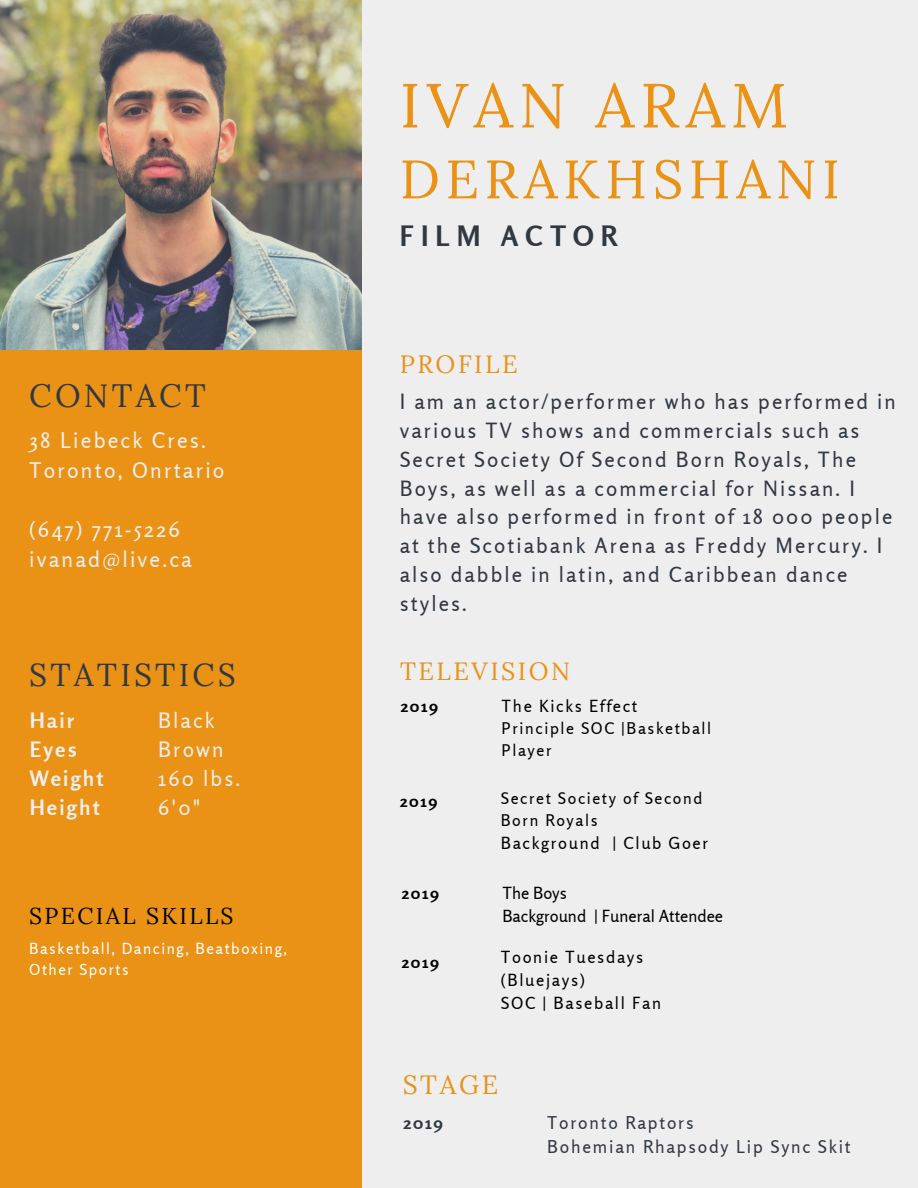
<style>
.page{position:relative;width:918px;height:1188px;background:#eee}
.page>*{position:absolute;margin:0;border:0;box-sizing:border-box;transform-origin:0 0}
.t1{font:62.25px "Lora";letter-spacing:.1em;color:#ea9215}
.t2{font:54px "Lora";letter-spacing:.1em;color:#ea9215}
.t3{font:32.25px "Lora";letter-spacing:.1em;color:#303841}
.t4{font:31.65px "Lora";letter-spacing:.1em;color:#303841}
.t5{font:700 28.05px "Rosario";letter-spacing:.25em;color:#303841}
.t6{font:26.4px "Lora";letter-spacing:.1em;color:#ea9215}
.t7{font:25.05px "Lora";letter-spacing:.1em;color:#ea9215}
.t8{font:24.9px "Lora";letter-spacing:.1em;color:#ea9215}
.t9{font:22.95px "Lora";letter-spacing:.1em;color:#000}
.t10{font:21.6px/29.5px "Rosario";letter-spacing:.1em;color:#eee}
.t11{font:21.15px/29.1px "Rosario";letter-spacing:.1em;color:#eee}
.t12{font:700 21.15px/29.1px "Rosario";letter-spacing:.1em;color:#eee}
.t13{font:20.85px/29px "Rosario";letter-spacing:.1em;color:#303841}
.t14{font:17.55px/24.2px "Rosario";letter-spacing:.1em;color:#303841}
.t15{font:700 17.55px "Rosario";color:#303841}
.t16{font:16.65px/22.8px "Rosario";letter-spacing:.1em;color:#000}
.t17{font:16.65px/22.8px "Rosario";color:#000}
.t18{font:700 16.65px "Rosario";letter-spacing:.1em;color:#000}
.t19{font:16.05px/21.6px "Rosario";letter-spacing:.1em;color:#000}
.t20{font:15.3px/21px "Rosario";letter-spacing:.1em;color:#fff}
.s1{color:#eee}
</style>
<div class="page">
<div style="left:0;top:0;width:361px;height:1188px;background:#ea9215"></div>
<img style="left:0;top:0;width:361px;height:350px">
<h3 class="t3" style="left:29px;top:375px;width:178px">CONTACT</h3>
<p class="t10" style="left:29px;top:426px;width:197px">38 Liebeck Cres.<br>Toronto, Onrtario</p>
<p class="t10" style="left:29px;top:514px;width:164px">(647) 771-5226 ivanad@live.ca</p>
<h3 class="t4" style="left:29px;top:654px;width:208px">STATISTICS</h3>
<p class="t12" style="left:30px;top:706px;width:75px">Hair<br>Eyes<br>Weight<br>Height</p>
<p class="t11" style="left:158px;top:706px;width:84px">Black<br>Brown<br>160 lbs.<br>6'0"</p>
<p class="t9" style="left:29px;top:901px;width:206px">SPECIAL SKILLS</p>
<p class="t20" style="left:29px;top:938px;width:259px">Basketball, Dancing, Beatboxing,<br>Other Sports</p>
<h1 class="t1" style="left:400px;top:65px;width:390px">IVAN ARAM</h1>
<h2 class="t2" style="left:400px;top:144px;width:442px">DERAKHSHANI</h2>
<h3 class="t5" style="left:400px;top:219px;width:219px">FILM ACTOR</h3>
<p class="t7" style="left:400px;top:348px;width:119px">PROFILE</p>
<p class="t13" style="left:400px;top:386px;width:498px">I am an actor/performer who has performed in various TV shows and commercials such as Secret Society Of Second Born Royals, The Boys, as well as a commercial for Nissan. I have also performed in front of 18 000 people at the Scotiabank Arena as Freddy Mercury. I also dabble in latin, and Caribbean dance styles.</p>
<p class="t8" style="left:400px;top:655px;width:171px">TELEVISION</p>
<p class="t18" style="left:401px;top:696px;width:39px">2019</p>
<p class="t16" style="left:502px;top:695px;width:137px">The Kicks Effect</p>
<p class="t19" style="left:502px;top:717px;width:211px">Principle SOC |Basketball<br>Player</p>
<p class="t18" style="left:400px;top:790px;width:39px">2019</p>
<p class="t19" style="left:501px;top:788px;width:203px">Secret Society of Second<br>Born Royals</p>
<p class="t16" style="left:501px;top:831px;width:209px">Background | Club Goer</p>
<p class="t18" style="left:401px;top:883px;width:39px">2019</p>
<p class="t18" style="left:401px;top:952px;width:49px">2019<span class="s1">2</span></p>
<p class="t17" style="left:502px;top:882px;width:222px">The Boys<br>Background | Funeral Attendee</p>
<p class="t16" style="left:501px;top:946px;width:162px">Toonie Tuesdays (Bluejays)<br>SOC | Baseball Fan</p>
<p class="t6" style="left:403px;top:1067px;width:97px">STAGE</p>
<p class="t15" style="left:403px;top:1112px;width:41px">2019</p>
<p class="t14" style="left:547px;top:1110px;width:305px">Toronto Raptors<br>Bohemian Rhapsody Lip Sync Skit</p>
</div>
